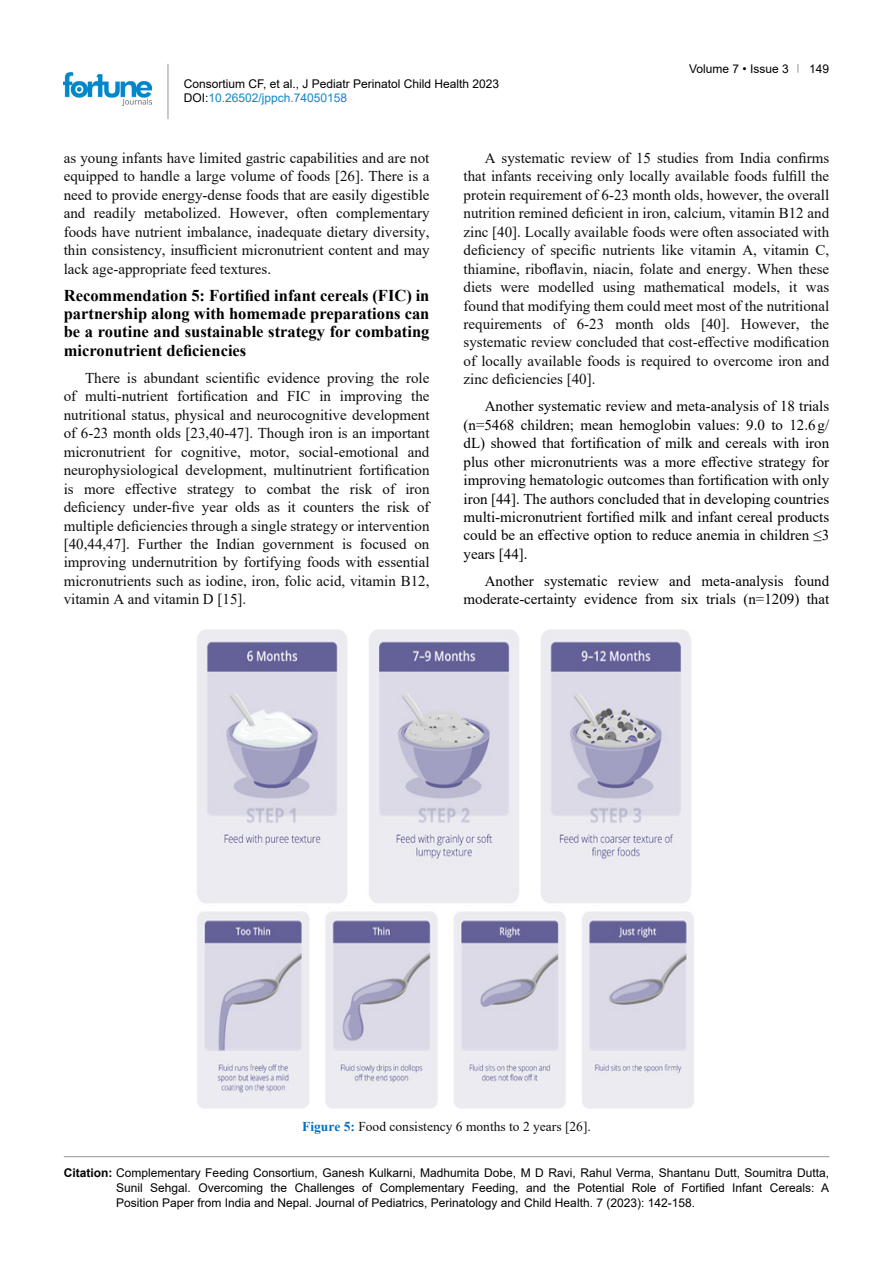
<style>
.page{position:relative;width:893px;height:1263px;background:#fff}
.page>*{position:absolute;margin:0;border:0;box-sizing:border-box;transform-origin:0 0}
.t1{font:700 16.5px/18.5px "Times New Roman";color:#000;text-align:justify}
.t2{font:15px/18.5px "Times New Roman";color:#0d0d0d;text-align:justify}
.t3{font:15px/18.5px "Times New Roman";color:#000;text-align:justify}
.t4{font:13.5px "Times New Roman";color:#0d0d0d}
.t5{font:12px/15px "Arial";color:#000}
.s1{color:#0a88ca}
.s2{color:#212121}
.s3{font-weight:700;color:#0070c0}
.s4{font-weight:700}
</style>
<div class="page">
<hr style="left:168px;top:64px;width:1px;height:55px;background:#939598">
<img style="left:64px;top:72px;width:88px;height:33px">
<hr style="left:64px;top:1156px;width:765px;height:1px;background:#939598">
<img style="left:197px;top:629px;width:497px;height:480px">
<p class="t5" style="left:184px;top:76px;width:317px;line-height:14.4px">Consortium CF, et al., J Pediatr Perinatol Child Health 2023<br>DOI:<span class="s1">10.26502/jppch.74050158</span></p>
<p class="t5" style="left:689px;top:61px;width:101px">Volume 7 • Issue 3</p>
<p class="t5" style="left:809px;top:61px;width:22px">149</p>
<p class="t2" style="left:64px;top:148px;width:367px">as young infants have limited gastric capabilities and are not equipped to handle a large volume of foods [26]. There is a need to provide energy‐dense foods that are easily digestible and readily metabolized. However, often complementary foods have nutrient imbalance, inadequate dietary diversity, thin consistency, insufficient micronutrient content and may lack age-appropriate feed textures.</p>
<p class="t1" style="left:64px;top:285px;width:367px">Recommendation 5: Fortified infant cereals (FIC) in partnership along with homemade preparations can be a routine and sustainable strategy for combating micronutrient deficiencies</p>
<p class="t2" style="left:64px;top:368px;width:367px;text-indent:21px">There is abundant scientific evidence proving the role of multi-nutrient fortification and FIC in improving the nutritional status, physical and neurocognitive development of 6-23 month olds [23,40-47]. Though iron is an important micronutrient for cognitive, motor, social-emotional and neurophysiological development, multinutrient fortification is more effective strategy to combat the risk of iron deficiency under-five year olds as it counters the risk of multiple deficiencies through a single strategy or intervention [40,44,47]. Further the Indian government is focused on improving undernutrition by fortifying foods with essential micronutrients such as iodine, iron, folic acid, vitamin B12, vitamin A and vitamin D [15]<span class="s2">.</span></p>
<p class="t2" style="left:463px;top:148px;width:367px;text-indent:21px">A systematic review of 15 studies from India confirms that infants receiving only locally available foods fulfill the protein requirement of 6-23 month olds, however, the overall nutrition remined deficient in iron, calcium, vitamin B12 and zinc [40]. Locally available foods were often associated with deficiency of specific nutrients like vitamin A, vitamin C, thiamine, riboflavin, niacin, folate and energy. When these diets were modelled using mathematical models, it was found that modifying them could meet most of the nutritional requirements of 6-23 month olds [40]. However, the systematic review concluded that cost-effective modification of locally available foods is required to overcome iron and zinc deficiencies [40].</p>
<p class="t3" style="left:463px;top:397px;width:367px;text-indent:21px">Another systematic review and meta-analysis of 18 trials (n=5468 children; mean hemoglobin values: 9.0 to 12.6g/ dL) showed that fortification of milk and cereals with iron plus other micronutrients was a more effective strategy for improving hematologic outcomes than fortification with only iron [44]. The authors concluded that in developing countries multi-micronutrient fortified milk and infant cereal products could be an effective option to reduce anemia in children ≤3 years [44].</p>
<p class="t3" style="left:463px;top:571px;width:367px;text-align:right">Another systematic review and meta-analysis found moderate-certainty evidence from six trials (n=1209) that</p>
<p class="t4" style="left:302px;top:1116px;width:290px"><span class="s3">Figure 5:</span> Food consistency 6 months to 2 years [26].</p>
<p class="t5" style="left:116px;top:1165px;width:715px;text-align:justify;text-indent:-52px"><span class="s4">Citation:</span> Complementary Feeding Consortium, Ganesh Kulkarni, Madhumita Dobe, M D Ravi, Rahul Verma, Shantanu Dutt, Soumitra Dutta, Sunil Sehgal. Overcoming the Challenges of Complementary Feeding, and the Potential Role of Fortified Infant Cereals: A Position Paper from India and Nepal. Journal of Pediatrics, Perinatology and Child Health. 7 (2023): 142-158.</p>
</div>
